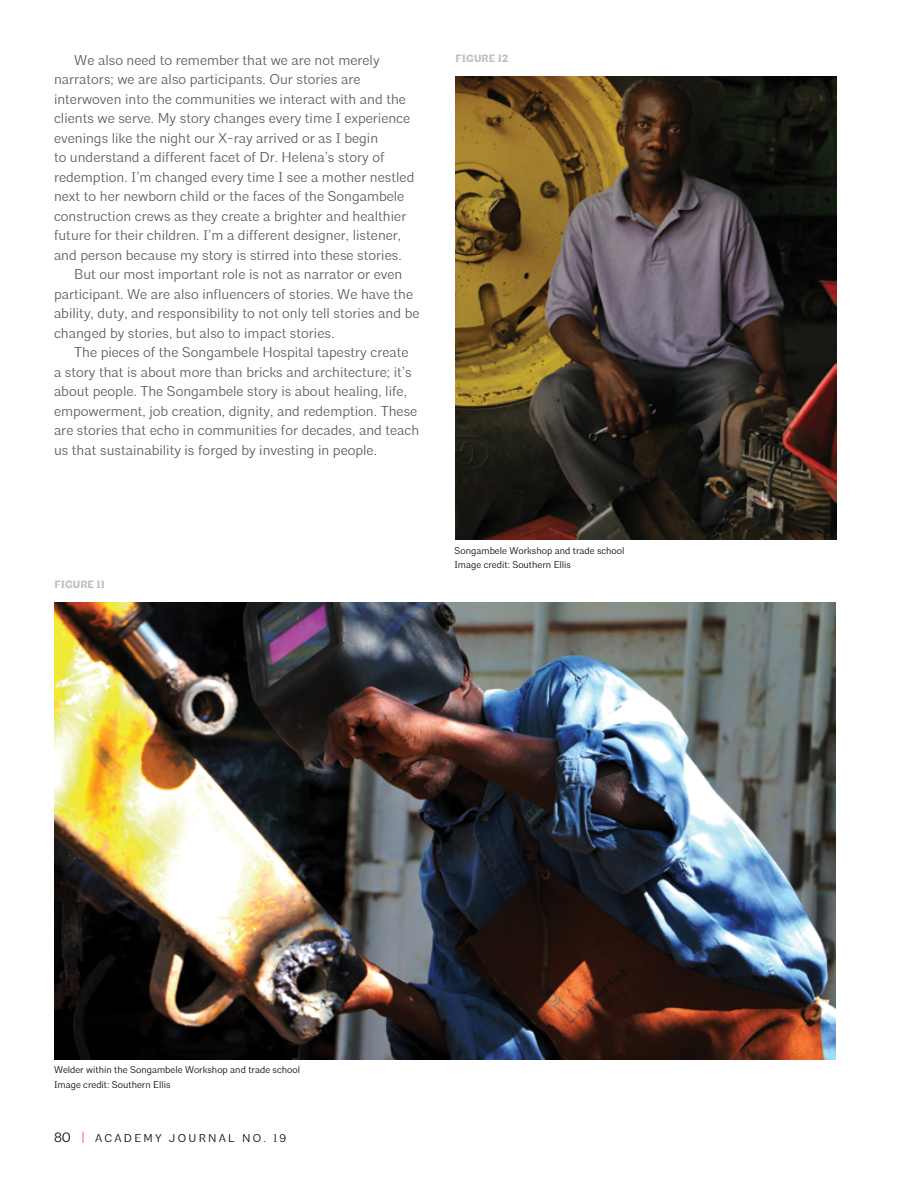
<style>
.page{position:relative;width:918px;height:1188px;background:#fff}
.page>*{position:absolute;margin:0;border:0;box-sizing:border-box;transform-origin:0 0}
.t1{font:300 14.25px "Architype";color:#58595b}
.t2{font:300 11.25px "Architype";letter-spacing:.2em;color:#000}
.t3{font:700 10.5px "Architype";color:#bcbec0}
.t4{font:300 9.75px/15px "Architype";color:#000}
.s1{font-size:13.5px}
.s2{font-size:13.5px;color:#ef4135}
</style>
<div class="page">
<img style="left:455px;top:77px;width:382px;height:463px">
<img style="left:54px;top:602px;width:782px;height:457px">
<p class="t1" style="left:74px;top:51px;width:307px">We also need to remember that we are not merely</p>
<p class="t1" style="left:54px;top:71px;width:308px">narrators; we are also participants. Our stories are</p>
<p class="t1" style="left:54px;top:90px;width:354px">interwoven into the communities we interact with and the</p>
<p class="t1" style="left:54px;top:110px;width:358px">clients we serve. My story changes every time I experience</p>
<p class="t1" style="left:54px;top:129px;width:326px">evenings like the night our X-ray arrived or as I begin</p>
<p class="t1" style="left:54px;top:149px;width:332px">to understand a different facet of Dr. Helena’s story of</p>
<p class="t1" style="left:54px;top:168px;width:362px">redemption. I’m changed every time I see a mother nestled</p>
<p class="t1" style="left:54px;top:188px;width:352px">next to her newborn child or the faces of the Songambele</p>
<p class="t1" style="left:54px;top:207px;width:354px">construction crews as they create a brighter and healthier</p>
<p class="t1" style="left:54px;top:227px;width:349px">future for their children. I’m a different designer, listener,</p>
<p class="t1" style="left:54px;top:246px;width:349px">and person because my story is stirred into these stories.</p>
<p class="t1" style="left:74px;top:266px;width:330px">But our most important role is not as narrator or even</p>
<p class="t1" style="left:54px;top:285px;width:361px">participant. We are also influencers of stories. We have the</p>
<p class="t1" style="left:54px;top:305px;width:367px">ability, duty, and responsibility to not only tell stories and be</p>
<p class="t1" style="left:54px;top:324px;width:282px">changed by stories, but also to impact stories.</p>
<p class="t1" style="left:74px;top:344px;width:336px">The pieces of the Songambele Hospital tapestry create</p>
<p class="t1" style="left:54px;top:363px;width:359px">a story that is about more than bricks and architecture; it’s</p>
<p class="t1" style="left:54px;top:383px;width:355px">about people. The Songambele story is about healing, life,</p>
<p class="t1" style="left:54px;top:402px;width:365px">empowerment, job creation, dignity, and redemption. These</p>
<p class="t1" style="left:54px;top:422px;width:367px">are stories that echo in communities for decades, and teach</p>
<p class="t1" style="left:54px;top:441px;width:325px">us that sustainability is forged by investing in people.</p>
<p class="t3" style="left:54px;top:578px;width:52px">FIGURE 11</p>
<p class="t3" style="left:456px;top:52px;width:54px">FIGURE 12</p>
<p class="t4" style="left:454px;top:543px;width:172px">Songambele Workshop and trade school<br>Image credit: Southern Ellis</p>
<p class="t4" style="left:54px;top:1063px;width:248px">Welder within the Songambele Workshop and trade school<br>Image credit: Southern Ellis</p>
<p class="t2" style="left:54px;top:1131px;width:234px"><span class="s1">80</span> <span class="s2">|</span> ACADEMY JOURNAL NO. 19</p>
</div>
